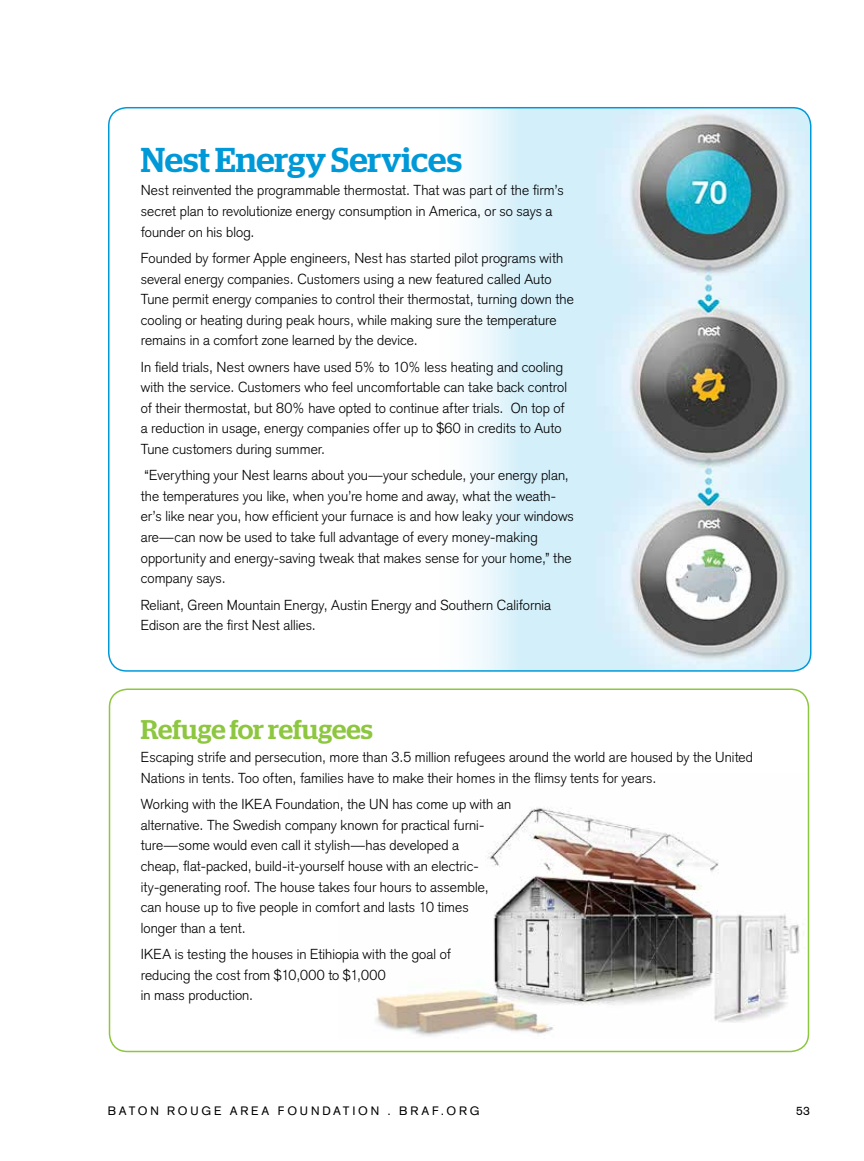
<style>
.page{position:relative;width:864px;height:1161px;background:#fff}
.page>*{position:absolute;margin:0;border:0;box-sizing:border-box;transform-origin:0 0}
.t1{font:500 34.5px "Stag";color:#0099d8}
.t2{font:500 27px "Stag";color:#8dc63f}
.t3{font:300 14.25px/20.5px "Akzidenz Grotesk";letter-spacing:.005em;color:#000}
.t4{font:12px "Akzidenz Grotesk";letter-spacing:.235em;color:#000}
</style>
<div class="page">
<img style="left:375px;top:774px;width:435px;height:265px">
<img style="left:474px;top:108px;width:335px;height:561px">
<div style="left:109px;top:688px;width:700px;height:364px;border:2px solid #8dc63f;border-radius:18px"></div>
<h1 class="t1" style="left:141px;top:139px;width:323px">Nest Energy Services</h1>
<p class="t3" style="left:141px;top:180px;width:424px">Nest reinvented the programmable thermostat. That was part of the firm’s secret plan to revolutionize energy consumption in America, or so says a founder on his blog.</p>
<p class="t3" style="left:141px;top:248px;width:435px">Founded by former Apple engineers, Nest has started pilot programs with several energy companies. Customers using a new featured called Auto Tune permit energy companies to control their thermostat, turning down the cooling or heating during peak hours, while making sure the temperature remains in a comfort zone learned by the device.</p>
<p class="t3" style="left:141px;top:356px;width:428px">In field trials, Nest owners have used 5% to 10% less heating and cooling with the service. Customers who feel uncomfortable can take back control of their thermostat, but 80% have opted to continue after trials. On top of a reduction in usage, energy companies offer up to $60 in credits to Auto Tune customers during summer.</p>
<p class="t3" style="left:141px;top:465px;width:435px">“Everything your Nest learns about you—your schedule, your energy plan, the temperatures you like, when you’re home and away, what the weath&shy;er’s like near you, how efficient your furnace is and how leaky your windows are—can now be used to take full advantage of every money-making opportunity and energy-saving tweak that makes sense for your home,” the company says.</p>
<p class="t3" style="left:141px;top:594px;width:412px">Reliant, Green Mountain Energy, Austin Energy and Southern California<br>Edison are the first Nest allies.</p>
<h2 class="t2" style="left:141px;top:713px;width:234px">Refuge for refugees</h2>
<p class="t3" style="left:141px;top:747px;width:614px">Escaping strife and persecution, more than 3.5 million refugees around the world are housed by the United<br>Nations in tents. Too often, families have to make their homes in the flimsy tents for years.</p>
<p class="t3" style="left:141px;top:794px;width:372px">Working with the IKEA Foundation, the UN has come up with an alternative. The Swedish company known for practical furni&shy;ture—some would even call it stylish—has developed a<br>cheap, flat-packed, build-it-yourself house with an electric&shy;ity-generating roof. The house takes four hours to assemble, can house up to five people in comfort and lasts 10 times<br>longer than a tent.</p>
<p class="t3" style="left:141px;top:944px;width:312px">IKEA is testing the houses in Etihiopia with the goal of reducing the cost from $10,000 to $1,000<br>in mass production.</p>
<p class="t4" style="left:108px;top:1104px;width:373px">BATON ROUGE AREA FOUNDATION . BRAF.ORG</p>
<p class="t4" style="left:796px;top:1104px;width:15px">53</p>
</div>
